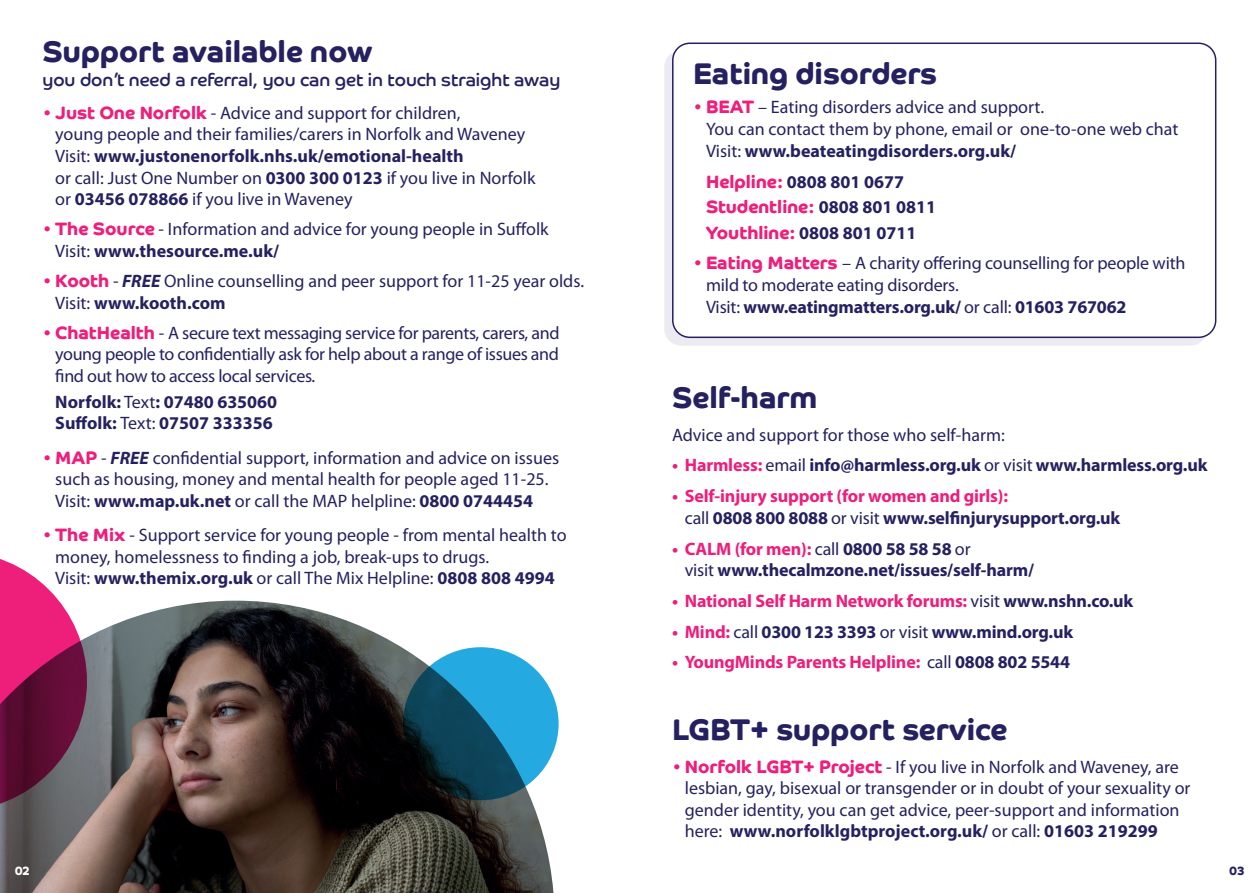
<style>
.page{position:relative;width:1259px;height:893px;background:#fff}
.page>*{position:absolute;margin:0;border:0;box-sizing:border-box;transform-origin:0 0}
.t1{font:700 30px "Co Headline";color:#252161}
.t2{font:18px/21.6px "Myriad Pro";color:#252161}
.t3{font:700 18px/21.6px "Myriad Pro";letter-spacing:-.01em;color:#252161}
.t4{font:700 18px "Myriad Pro";letter-spacing:-.01em;color:#ee1e7b}
.t5{font:18px "Co Headline";color:#252161}
.t6{font:700 18px "Co Headline";color:#ee1e7b}
.t7{font:700 12px "Co Headline";color:#252161}
.t8{font:700 12px "Co Headline";color:#fff}
.s1{font-family:"Co Headline";font-weight:700;color:#ee1e7b}
.s2{font-weight:700}
.s3{font-weight:700;font-style:italic}
.s4{font-weight:400}
.s5{font-family:"Co Headline";color:#ee1e7b}
.s6{font-family:"Myriad Pro";color:#252161}
.s7{color:#ee1e7b}
.s8{font-weight:400;color:#252161}
.s9{color:#252161}
</style>
<div class="page">
<div style="left:664px;top:50px;width:543px;height:296px;background:#ecebf1;border-radius:17px"></div>
<div style="left:673px;top:43px;width:542px;height:294px;background:#fff;border-radius:17px"></div>
<div style="left:672px;top:43px;width:544px;height:295px;border:2px solid #252161;border-radius:17px"></div>
<img style="left:0;top:601px;width:553px;height:292px">
<svg style="left:0;top:559px;width:87px;height:252px;background:#9e3f6c"></svg>
<svg style="left:403px;top:647px;width:155px;height:153px;background:#177094"></svg>
<p class="t1" style="left:43px;top:34px;width:331px">Support available now</p>
<p class="t5" style="left:43px;top:69px;width:519px">you don’t need a referral, you can get in touch straight away</p>
<p class="t2" style="left:55px;top:102px;width:482px;text-indent:-13px"><span class="s1">• Just One Norfolk</span> - Advice and support for children,<br>young people and their families/carers in Norfolk and Waveney Visit: <span class="s2">www.justonenorfolk.nhs.uk/emotional-health<br></span>or call: Just One Number on <span class="s2">0300 300 0123</span> if you live in Norfolk or <span class="s2">03456 078866</span> if you live in Waveney</p>
<p class="t2" style="left:55px;top:218px;width:495px;text-indent:-13px"><span class="s1">• The Source</span> - Information and advice for young people in Suffolk<br>Visit: <span class="s2">www.thesource.me.uk/</span></p>
<p class="t2" style="left:55px;top:270px;width:530px;text-indent:-13px"><span class="s1">• Kooth</span> - <span class="s3">FREE</span> Online counselling and peer support for 11-25 year olds.<br>Visit: <span class="s2">www.kooth.com</span></p>
<p class="t2" style="left:55px;top:322px;width:506px;text-align:justify;text-indent:-13px"><span class="s1">• ChatHealth</span> - A secure text messaging service for parents, carers, and young people to confidentially ask for help about a range of issues and find out how to access local services.</p>
<p class="t3" style="left:55px;top:390px;width:223px">Norfolk: <span class="s4">Text</span>: 07480 635060<br>Suffolk: <span class="s4">Text:</span> 07507 333356</p>
<p class="t2" style="left:55px;top:447px;width:505px;text-indent:-13px"><span class="s1">• MAP</span> - <span class="s3">FREE</span> confidential support, information and advice on issues such as housing, money and mental health for people aged 11-25.<br>Visit: <span class="s2">www.map.uk.net</span> or call the MAP helpline: <span class="s2">0800 0744454</span></p>
<p class="t2" style="left:55px;top:524px;width:513px;text-indent:-13px"><span class="s1">• The Mix</span> - Support service for young people - from mental health to money, homelessness to finding a job, break-ups to drugs.<br>Visit: <span class="s2">www.themix.org.uk</span> or call The Mix Helpline: <span class="s2">0808 808 4994</span></p>
<p class="t8" style="left:15px;top:863px;width:16px">02</p>
<p class="t1" style="left:693px;top:56px;width:245px">Eating disorders</p>
<p class="t2" style="left:693px;top:96px;width:352px"><span class="s1">• BEAT</span> – Eating disorders advice and support.</p>
<p class="t2" style="left:706px;top:118px;width:474px">You can contact them by phone, email or one-to-one web chat</p>
<p class="t3" style="left:706px;top:139px;width:311px"><span class="s4">Visit:</span> www.beateatingdisorders.org.uk/</p>
<p class="t3" style="left:706px;top:171px;width:199px"><span class="s5">Helpline:</span> 0808 801 0677</p>
<p class="t6" style="left:706px;top:197px;width:231px">Studentline: <span class="s6">0808 801 0811</span></p>
<p class="t3" style="left:706px;top:221px;width:212px"><span class="s5">Youthline:</span> 0808 801 0711</p>
<p class="t2" style="left:706px;top:252px;width:481px;text-indent:-13px"><span class="s1">• Eating Matters</span> – A charity offering counselling for people with mild to moderate eating disorders.<br>Visit: <span class="s2">www.eatingmatters.org.uk/</span> or call: <span class="s2">01603 767062</span></p>
<p class="t1" style="left:672px;top:380px;width:147px">Self-harm</p>
<p class="t2" style="left:672px;top:424px;width:334px">Advice and support for those who self-harm:</p>
<p class="t3" style="left:672px;top:454px;width:537px"><span class="s7">• Harmless:</span> <span class="s4">email</span> info@harmless.org.uk <span class="s4">or visit</span> www.harmless.org.uk</p>
<p class="t3" style="left:685px;top:485px;width:437px;text-indent:-13px"><span class="s7">• Self-injury support (for women and girls):<br></span><span class="s4">call</span> 0808 800 8088 <span class="s4">or visit</span> www.selfinjurysupport.org.uk</p>
<p class="t3" style="left:685px;top:537px;width:351px;text-indent:-13px"><span class="s7">• CALM (for men):</span> <span class="s4">call</span> 0800 58 58 58 <span class="s4">or<br>visit</span> www.thecalmzone.net/issues/self-harm/</p>
<p class="t4" style="left:672px;top:589px;width:463px">• National Self Harm Network forums: <span class="s8">visit</span> <span class="s9">www.nshn.co.uk</span></p>
<p class="t3" style="left:672px;top:620px;width:402px"><span class="s7">• Mind:</span> <span class="s4">call</span> 0300 123 3393 <span class="s4">or visit</span> www.mind.org.uk</p>
<p class="t4" style="left:672px;top:651px;width:399px">• YoungMinds Parents Helpline: <span class="s8">call</span> <span class="s9">0808 802 5544</span></p>
<p class="t1" style="left:672px;top:712px;width:337px">LGBT+ support service</p>
<p class="t2" style="left:685px;top:755px;width:507px;text-indent:-13px"><span class="s1">• Norfolk LGBT+ Project</span> - If you live in Norfolk and Waveney, are lesbian, gay, bisexual or transgender or in doubt of your sexuality or gender identity, you can get advice, peer-support and information here: <span class="s2">www.norfolklgbtproject.org.uk/</span> or call: <span class="s2">01603 219299</span></p>
<p class="t7" style="left:1229px;top:863px;width:17px">03</p>
</div>
